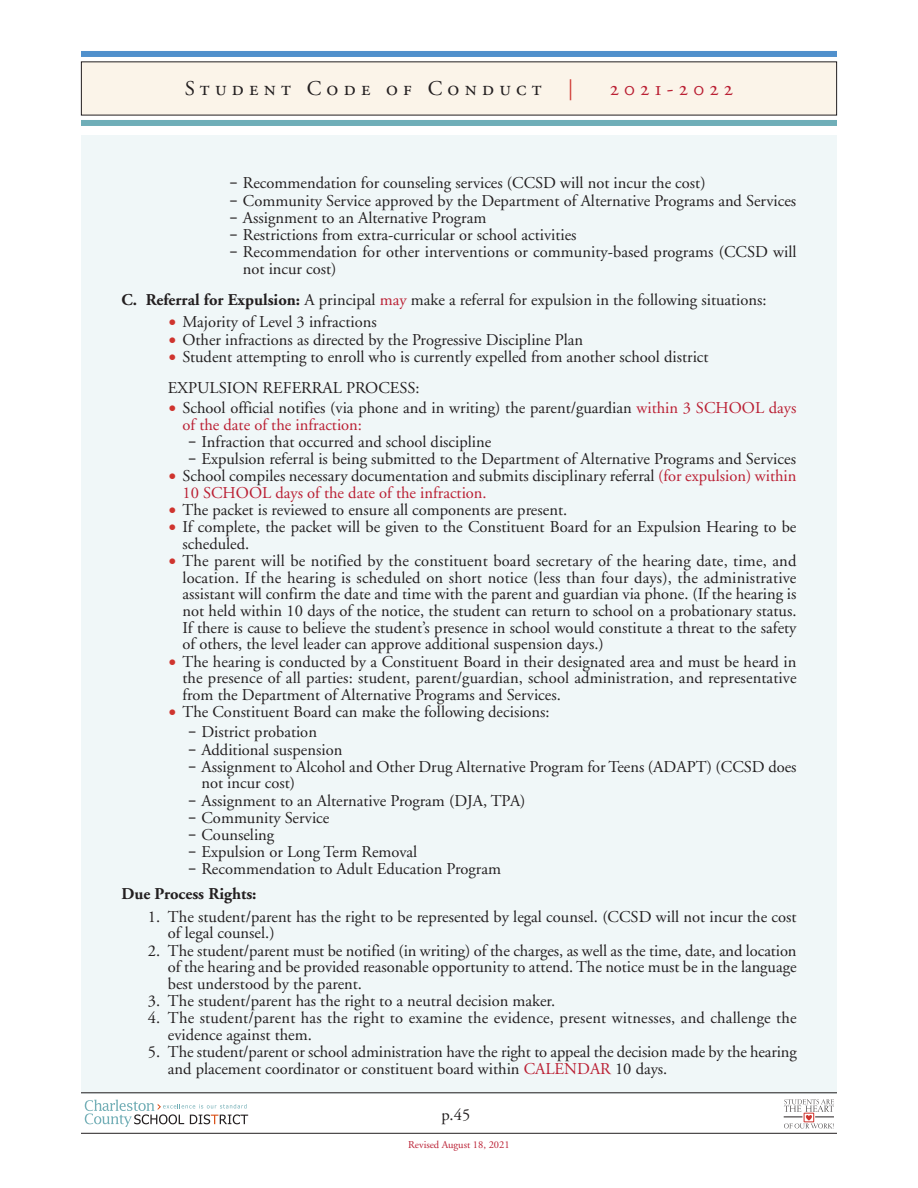
<style>
.page{position:relative;width:918px;height:1188px;background:#fff}
.page>*{position:absolute;margin:0;border:0;box-sizing:border-box;transform-origin:0 0}
.t1{font:21px "Adobe Garamond Regular SC";letter-spacing:.25em;color:#231f20}
.t2{font:21px "Adobe Garamond Regular SC";letter-spacing:.25em;color:#ba1f33}
.t3{font:16.5px/16.6px "Adobe Garamond";color:#231f20}
.t4{font:10.5px "Adobe Garamond";color:#ba1f33}
.s1{color:#cf342e}
.s2{font-family:"Lucida Grande"}
.s3{font-weight:700}
.s4{color:#ba1f33}
.s5{font-family:"Lucida Grande";color:#cf342e}
</style>
<div class="page">
<div style="left:81px;top:135px;width:756px;height:958px;background:#f0f7f8"></div>
<svg style="left:85px;top:1100px;width:163px;height:27px"></svg>
<hr style="left:81px;top:1092px;width:756px;height:1px;background:#231f20">
<hr style="left:81px;top:1133px;width:756px;height:1px;background:#231f20">
<svg style="left:784px;top:1099px;width:50px;height:29px"></svg>
<div style="left:804px;top:1113px;width:10px;height:9px;border:1px solid #cf342e"></div>
<div style="left:82px;top:62px;width:754px;height:53px;background:#fbf4e9"></div>
<div style="left:81px;top:120px;width:756px;height:6px;background:#6faeb8"></div>
<div style="left:81px;top:51px;width:756px;height:6px;background:#5090cc"></div>
<p class="t1" style="left:185px;top:76px;width:390px">Student Code of Conduct <span class="s1">|</span></p>
<p class="t2" style="left:610px;top:76px;width:125px">2021-2022</p>
<p class="t3" style="left:229px;top:176px;width:478px"><span class="s2">–</span> Recommendation for counseling services (CCSD will not incur the cost)</p>
<p class="t3" style="left:229px;top:194px;width:568px"><span class="s2">–</span> Community Service approved by the Department of Alternative Programs and Services</p>
<p class="t3" style="left:229px;top:211px;width:258px"><span class="s2">–</span> Assignment to an Alternative Program</p>
<p class="t3" style="left:229px;top:228px;width:349px"><span class="s2">–</span> Restrictions from extra-curricular or school activities</p>
<p class="t3" style="left:243px;top:245px;width:555px;text-indent:-13px"><span class="s2">–</span> Recommendation for other interventions or community-based programs (CCSD will not incur cost)</p>
<p class="t3" style="left:121px;top:293px;width:647px"><span class="s3">C. Referral for Expulsion:</span> A principal <span class="s4">may</span> make a referral for expulsion in the following situations:</p>
<p class="t3" style="left:168px;top:315px;width:210px"><span class="s5">•</span> Majority of Level 3 infractions</p>
<p class="t3" style="left:168px;top:333px;width:417px"><span class="s5">•</span> Other infractions as directed by the Progressive Discipline Plan</p>
<p class="t3" style="left:168px;top:343px;width:542px;line-height:30.8px"><span class="s5">•</span> Student attempting to enroll who is currently expelled from another school district<br>EXPULSION REFERRAL PROCESS:</p>
<p class="t3" style="left:182px;top:401px;width:616px;text-indent:-14px"><span class="s5">•</span> School official notifies (via phone and in writing) the parent/guardian <span class="s4">within 3 SCHOOL days of the date of the infraction:</span></p>
<p class="t3" style="left:188px;top:435px;width:305px"><span class="s2">–</span> Infraction that occurred and school discipline</p>
<p class="t3" style="left:188px;top:452px;width:609px"><span class="s2">–</span> Expulsion referral is being submitted to the Department of Alternative Programs and Services</p>
<p class="t3" style="left:182px;top:469px;width:616px;text-indent:-14px"><span class="s5">•</span> School compiles necessary documentation and submits disciplinary referral <span class="s4">(for expulsion) within<br>10 SCHOOL days of the date of the infraction.</span></p>
<p class="t3" style="left:168px;top:503px;width:401px"><span class="s5">•</span> The packet is reviewed to ensure all components are present.</p>
<p class="t3" style="left:182px;top:520px;width:616px;text-indent:-14px"><span class="s5">•</span> If complete, the packet will be given to the Constituent Board for an Expulsion Hearing to be scheduled.</p>
<p class="t3" style="left:182px;top:554px;width:616px;text-align:justify;text-indent:-14px"><span class="s5">•</span> The parent will be notified by the constituent board secretary of the hearing date, time, and location. If the hearing is scheduled on short notice (less than four days), the administrative assistant will confirm the date and time with the parent and guardian via phone. (If the hearing is not held within 10 days of the notice, the student can return to school on a probationary status.<br>If there is cause to believe the student’s presence in school would constitute a threat to the safety of others, the level leader can approve additional suspension days.)</p>
<p class="t3" style="left:182px;top:655px;width:616px;text-align:justify;text-indent:-14px"><span class="s5">•</span> The hearing is conducted by a Constituent Board in their designated area and must be heard in the presence of all parties: student, parent/guardian, school administration, and representative from the Department of Alternative Programs and Services.</p>
<p class="t3" style="left:168px;top:705px;width:383px"><span class="s5">•</span> The Constituent Board can make the following decisions:</p>
<p class="t3" style="left:188px;top:725px;width:130px"><span class="s2">–</span> District probation</p>
<p class="t3" style="left:188px;top:743px;width:156px"><span class="s2">–</span> Additional suspension</p>
<p class="t3" style="left:201px;top:760px;width:597px;text-indent:-13px"><span class="s2">–</span> Assignment to Alcohol and Other Drug Alternative Program for Teens (ADAPT) (CCSD does not incur cost)</p>
<p class="t3" style="left:188px;top:794px;width:339px"><span class="s2">–</span> Assignment to an Alternative Program (DJA, TPA)</p>
<p class="t3" style="left:188px;top:811px;width:143px"><span class="s2">–</span> Community Service</p>
<p class="t3" style="left:188px;top:828px;width:88px"><span class="s2">–</span> Counseling</p>
<p class="t3" style="left:188px;top:845px;width:231px"><span class="s2">–</span> Expulsion or Long Term Removal</p>
<p class="t3" style="left:122px;top:858px;width:381px;line-height:24.8px;text-indent:67px"><span class="s2">–</span> Recommendation to Adult Education Program<br><span class="s3">Due Process Rights:</span></p>
<p class="t3" style="left:168px;top:910px;width:630px;text-indent:-20px">1. The student/parent has the right to be represented by legal counsel. (CCSD will not incur the cost of legal counsel.)</p>
<p class="t3" style="left:168px;top:944px;width:630px;text-align:justify;text-indent:-20px">2. The student/parent must be notified (in writing) of the charges, as well as the time, date, and location of the hearing and be provided reasonable opportunity to attend. The notice must be in the language best understood by the parent.</p>
<p class="t3" style="left:148px;top:994px;width:409px">3. The student/parent has the right to a neutral decision maker.</p>
<p class="t3" style="left:168px;top:1011px;width:630px;text-indent:-20px">4. The student/parent has the right to examine the evidence, present witnesses, and challenge the evidence against them.</p>
<p class="t3" style="left:168px;top:1045px;width:630px;text-indent:-20px">5. The student/parent or school administration have the right to appeal the decision made by the hearing and placement coordinator or constituent board within <span class="s4">CALENDAR</span> 10 days.</p>
<p class="t3" style="left:442px;top:1108px;width:30px">p.45</p>
<p class="t4" style="left:408px;top:1140px;width:103px">Revised August 18, 2021</p>
</div>
